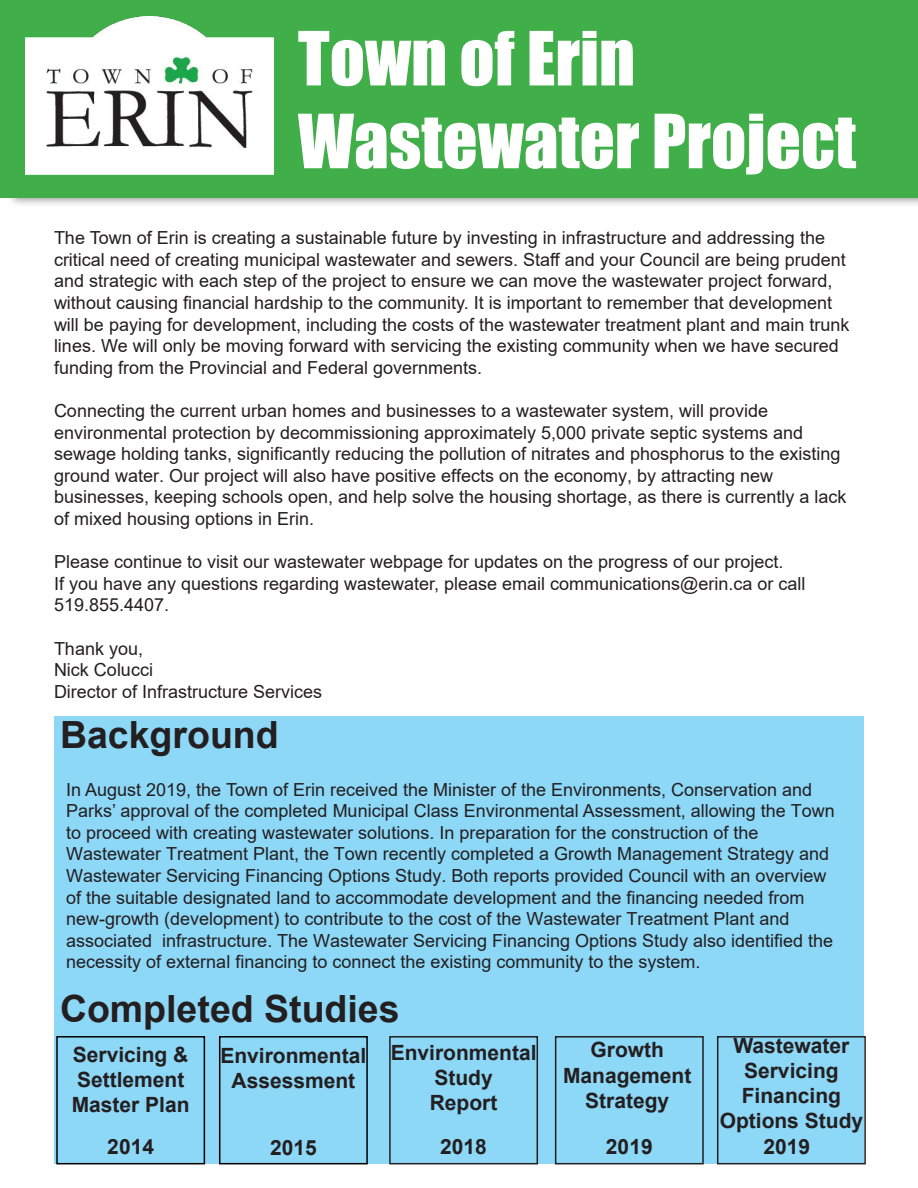
<style>
.page{position:relative;width:918px;height:1188px;background:#fff}
.page>*{position:absolute;margin:0;border:0;box-sizing:border-box;transform-origin:0 0}
.t1{font:69px/82.8px "Impact";color:#fff}
.t2{font:700 37.5px "Arial";color:#231f20}
.t3{font:700 21px/25.2px "Arial";color:#231f20;text-align:center}
.t4{font:18px/21.6px "Arial";color:#231f20}
.s1{font-style:inherit}
</style>
<div class="page">
<div style="left:6px;top:0;width:912px;height:208px;background:#231f20;opacity:.46"></div>
<div style="left:0;top:0;width:918px;height:197px;background:#40ae49"></div>
<div style="left:54px;top:716px;width:810px;height:448px;background:#8dd7f7"></div>
<div style="left:56px;top:1036px;width:149px;height:128px;border:2px solid #000"></div>
<div style="left:219px;top:1036px;width:149px;height:128px;border:2px solid #000"></div>
<div style="left:389px;top:1036px;width:149px;height:128px;border:2px solid #231f20"></div>
<div style="left:555px;top:1036px;width:149px;height:128px;border:2px solid #231f20"></div>
<div style="left:717px;top:1036px;width:149px;height:128px;border:2px solid #231f20"></div>
<img style="left:26px;top:17px;width:247px;height:158px">
<p class="t1" style="left:298px;top:15px;width:560px">Town of Erin<br>Wastewater Project</p>
<p class="t4" style="left:54px;top:227px;width:797px">The Town of Erin is creating a sustainable future by investing in infrastructure and addressing the critical need of creating municipal wastewater and sewers. Staff and your Council are being prudent and strategic with each step of the project to ensure we can move the wastewater project forward, without causing financial hardship to the community. It is important to remember that development will be paying for development, including the costs of the wastewater treatment plant and main trunk lines. We will only be moving forward with servicing the existing community when we have secured funding from the Provincial and Federal governments.</p>
<p class="t4" style="left:54px;top:400px;width:794px">Connecting the current urban homes and businesses to a wastewater system, will provide environmental protection by decommissioning approximately 5,000 private septic systems and sewage holding tanks, significantly reducing the pollution of nitrates and phosphorus to the existing ground water. Our project will also have positive effects on the economy, by attracting new businesses, keep<span class="s1">ing</span> schools open, and help solve the housing shortage, as there is currently a lack of mixed housing options in Erin.</p>
<p class="t4" style="left:54px;top:551px;width:731px">Please continue to visit our wastewater webpage for updates on the progress of our project.</p>
<p class="t4" style="left:54px;top:572px;width:753px">If you have any questions regarding wastewater, please email communications@erin.ca or call<br>519.855.4407.</p>
<p class="t4" style="left:54px;top:637px;width:91px">Thank you,</p>
<p class="t4" style="left:54px;top:659px;width:100px">Nick Colucci</p>
<p class="t4" style="left:54px;top:680px;width:270px">Director of Infrastructure Services</p>
<p class="t2" style="left:60px;top:708px;width:220px">Background</p>
<p class="t4" style="left:66px;top:778px;width:770px">In August 2019, the Town of Erin received the Minister of the Environments, Conservation and Parks’ approval of the completed Municipal Class Environmental Assessment, allowing the Town to proceed with creating wastewater solutions. In preparation for the construction of the <span class="s1">W</span>astewater <span class="s1">T</span>reatment <span class="s1">P</span>lan<span class="s1">t</span>, the Town recently completed a Growth Management Strategy and Wastewater Servicing Financing Options Study. Both reports provided Council with an overview of the suitable designated land to accommodate development and the financing needed from new-growth <span class="s1">(</span>development<span class="s1">)</span> to contribute to the cost of the <span class="s1">W</span>astewater <span class="s1">T</span>reatment <span class="s1">P</span>lant and associated infrastructure. The <span class="s1">W</span>astewater <span class="s1">S</span>ervicing <span class="s1">Fi</span>nancing <span class="s1">O</span>ptions <span class="s1">S</span>tudy also identified the necessity of external financing to connect the existing community to the system.</p>
<p class="t2" style="left:60px;top:982px;width:341px">Completed Studies</p>
<p class="t3" style="left:72px;top:1042px;width:119px;text-align:left">Servicing &amp;<br>Settlement<br>Master Plan</p>
<p class="t3" style="left:107px;top:1134px;width:48px">2014</p>
<p class="t3" style="left:391px;top:1040px;width:147px">Environmental<br>Study<br>Report</p>
<p class="t3" style="left:440px;top:1134px;width:48px">2018</p>
<p class="t3" style="left:220px;top:1043px;width:147px">Environmental<br>Assessment</p>
<p class="t3" style="left:270px;top:1136px;width:48px">2015</p>
<p class="t3" style="left:563px;top:1038px;width:130px">Growth<br>Manageme<span class="s1">n</span>t<br>Strategy</p>
<p class="t3" style="left:606px;top:1134px;width:48px">2019</p>
<p class="t3" style="left:720px;top:1033px;width:145px">Wastewater<br>Servicing<br>Fi<span class="s1">n</span>ancing<br>Options Study<br>2019</p>
</div>
